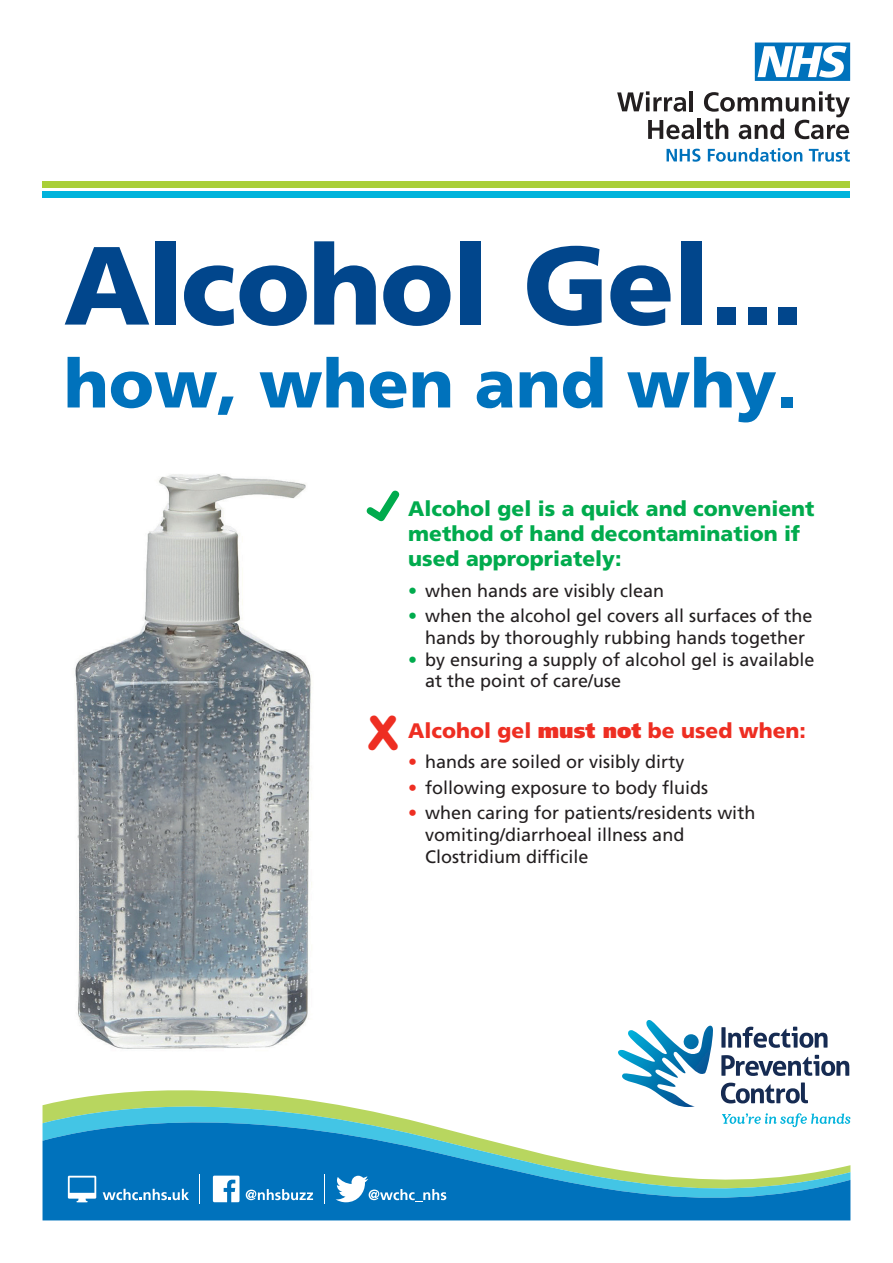
<style>
.page{position:relative;width:893px;height:1263px;background:#fff}
.page>*{position:absolute;margin:0;border:0;box-sizing:border-box;transform-origin:0 0}
.t1{font:900 111px "Frutiger LT Pro";letter-spacing:-.02em;color:#01468c}
.t2{font:900 67.5px "Frutiger LT Pro";color:#0072bc}
.t3{font:900 48px "VAG Rounded Std";color:#ee2e22}
.t4{font:900 21px/25.2px "Frutiger LT Pro";color:#00ab4d}
.t5{font:900 21px "Frutiger LT Pro";color:#ee2e22}
.t6{font:18px/21.6px "Frutiger LT Pro";color:#231f20}
.s1{color:#00ab4d}
.s2{font-style:inherit}
.s3{color:#ee2e22}
</style>
<div class="page">
<div style="left:43px;top:182px;width:807px;height:6px;background:#a9cf38"></div>
<div style="left:43px;top:191px;width:807px;height:7px;background:#00b3dc"></div>
<svg style="left:48px;top:1090px;width:760px;height:14px"></svg>
<svg style="left:43px;top:1104px;width:807px;height:117px;fill:#0775bc"></svg>
<svg style="left:755px;top:43px;width:95px;height:38px"></svg>
<svg style="left:617px;top:91px;width:69px;height:21px"></svg>
<hr style="left:690px;top:91px;width:3px;height:20px;background:#231f20">
<svg style="left:648px;top:120px;width:46px;height:19px"></svg>
<hr style="left:698px;top:119px;width:3px;height:20px;background:#231f20">
<svg style="left:703px;top:91px;width:147px;height:48px"></svg>
<svg style="left:667px;top:149px;width:33px;height:13px"></svg>
<svg style="left:708px;top:148px;width:94px;height:14px"></svg>
<svg style="left:809px;top:149px;width:41px;height:13px"></svg>
<svg style="left:68px;top:1176px;width:28px;height:26px"></svg>
<svg style="left:246px;top:1189px;width:67px;height:11px"></svg>
<hr style="left:199px;top:1174px;width:1px;height:30px;background:#fff">
<hr style="left:324px;top:1174px;width:1px;height:30px;background:#fff">
<svg style="left:213px;top:1175px;width:26px;height:27px"></svg>
<svg style="left:103px;top:1189px;width:86px;height:11px"></svg>
<svg style="left:336px;top:1176px;width:110px;height:26px"></svg>
<img style="left:75px;top:474px;width:237px;height:575px">
<svg style="left:721px;top:1027px;width:106px;height:21px"></svg>
<svg style="left:721px;top:1055px;width:128px;height:21px"></svg>
<svg style="left:721px;top:1082px;width:87px;height:21px"></svg>
<svg style="left:618px;top:1020px;width:96px;height:87px"></svg>
<svg style="left:722px;top:1113px;width:128px;height:14px"></svg>
<p class="t1" style="left:64px;top:219px;width:743px">Alcohol Gel...</p>
<p class="t2" style="left:64px;top:343px;width:735px">how, when and why.</p>
<p class="t3" style="left:369px;top:704px;width:31px">X</p>
<p class="t4" style="left:408px;top:496px;width:408px">Alcohol gel is a quick and convenient method of hand decontamination if used appropriately:</p>
<p class="t6" style="left:408px;top:579px;width:258px"><span class="s1">•</span> when hands are visibly clean</p>
<p class="t6" style="left:408px;top:605px;width:406px;text-align:center"><span class="s1">•</span> when the alcohol gel covers all surfaces of the hands by thoroughly rubbing hands together</p>
<p class="t6" style="left:425px;top:649px;width:391px;text-indent:-17px"><span class="s1">•</span> by ensuring a supply of alcohol gel is available at the point of care/use</p>
<p class="t5" style="left:408px;top:717px;width:399px">Alcohol gel <span class="s2">must not</span> be used when:</p>
<p class="t6" style="left:408px;top:751px;width:278px"><span class="s3">•</span> hands are soiled or visibly dirty</p>
<p class="t6" style="left:408px;top:776px;width:302px"><span class="s3">•</span> following exposure to body fluids</p>
<p class="t6" style="left:425px;top:802px;width:332px;text-indent:-17px"><span class="s3">•</span> when caring for patients/residents with vomiting/diarrhoeal illness and<br>Clostridium difficile</p>
</div>
